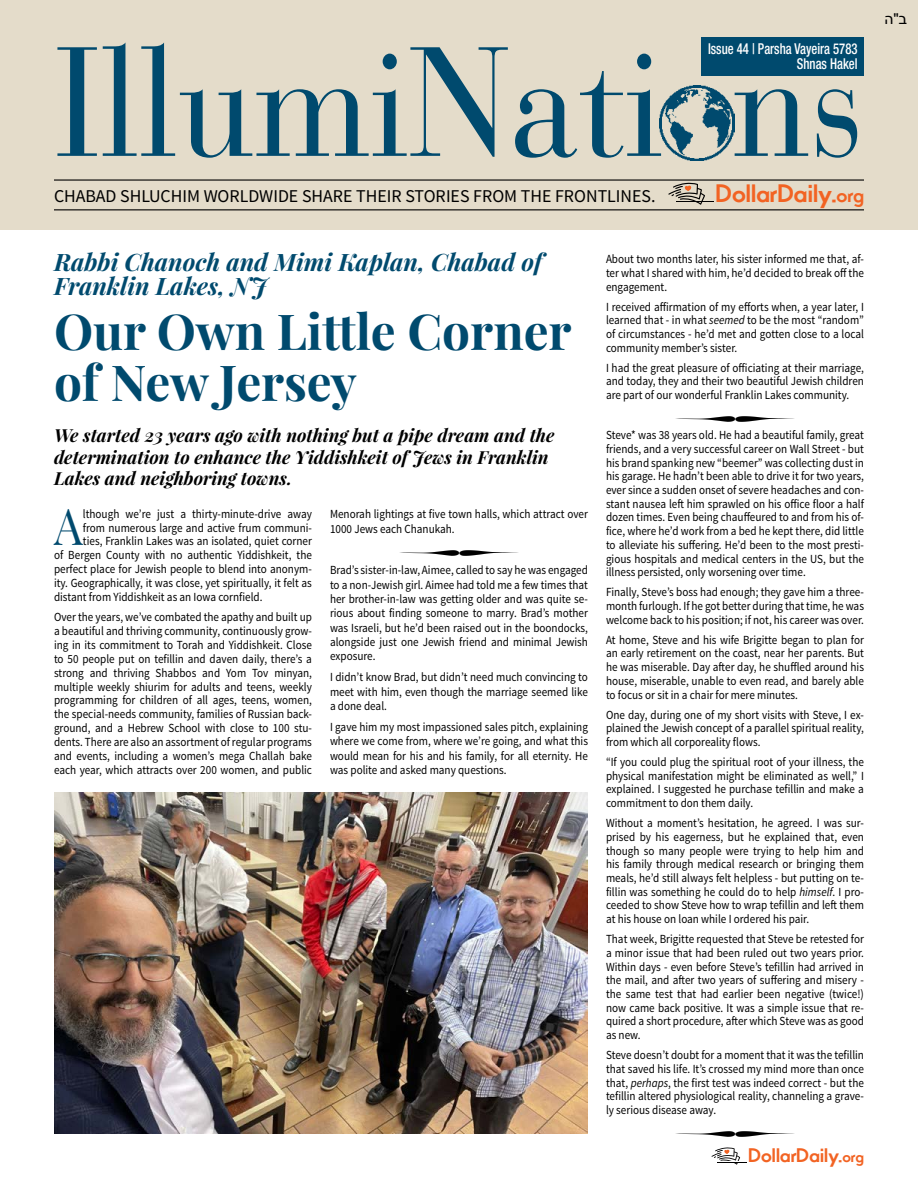
<style>
.page{position:relative;width:918px;height:1188px;background:#fff}
.page>*{position:absolute;margin:0;border:0;box-sizing:border-box;transform-origin:0 0}
.t1{font:154.2px "Bauer Bodoni Std";color:#004a6e;scale:.9 1}
.t2{font:50.55px "Playfair Display";color:#004a6e;scale:.9 1}
.t3{font:700 49.5px/51px "Playfair Display";color:#004a6e}
.t4{font:italic 700 24px/24px "Playfair Display";color:#004a6e}
.t5{font:700 24px "Movement";letter-spacing:-.005em;color:#f26323}
.t6{font:700 18.6px "Movement";letter-spacing:-.005em;color:#f26323}
.Intro{font:italic 700 18px/21.6px "Playfair Display";color:#000}
.t7{font:18px "Source Sans Pro";color:#000}
.t8{font:500 condensed 15px "Helvetica Neue LT Std";color:#fff;scale:.85 1}
.t9{font:15px "Arial";color:#000}
.t10{font:12.3px/13.6px "Source Sans Pro";color:#000;text-align:justify;scale:.9 1}
.s1{color:#e4dcca}
.s2{font-size:19.05px}
.s3{font-style:italic}
.s4{font-size:14.85px}
</style>
<div class="page">
<div style="left:0;top:0;width:918px;height:230px;background:#e4dcca"></div>
<hr style="left:54px;top:179px;width:810px;height:2px;background:#000">
<hr style="left:54px;top:209px;width:810px;height:1px;background:#000">
<div style="left:702px;top:37px;width:162px;height:38px;background:#004a6e"></div>
<svg style="left:668px;top:183px;width:37px;height:22px"></svg>
<hr style="left:676px;top:201px;width:37px;height:1px;background:#000">
<img style="left:660px;top:85px;width:75px;height:76px">
<svg style="left:712px;top:1147px;width:28px;height:18px"></svg>
<hr style="left:717px;top:1161px;width:30px;height:1px;background:#fff">
<hr style="left:717px;top:1162px;width:30px;height:1px;background:#000">
<img style="left:54px;top:793px;width:534px;height:341px">
<p class="t1" style="left:54px;top:11px;width:902px">IllumiNati<span class="s1">o</span>ns</p>
<p class="t7" style="left:54px;top:185px;width:603px">CHABAD SHLUCHIM WORLDWIDE SHARE THEIR STORIES FROM THE FRONTLINES.</p>
<p class="t8" style="left:708px;top:40px;width:178px">Issue 44 | Parsha Vayeira 5783</p>
<p class="t8" style="left:797px;top:55px;width:73px">Shnas Hakel</p>
<p class="t5" style="left:716px;top:178px;width:150px">DollarDaily.<span class="s2">org</span></p>
<p class="t4" style="left:54px;top:249px;width:490px">Rabbi Chanoch and Mimi Kaplan, Chabad of<br>Franklin Lakes, NJ</p>
<p class="t3" style="left:54px;top:306px;width:519px">Our Own Little Corner of New Jersey</p>
<p class="Intro" style="left:54px;top:424px;width:502px">We started 23 years ago with nothing but a pipe dream and the determination to enhance the Yiddishkeit of Jews in Franklin<br>Lakes and neighboring towns.</p>
<p class="t2" style="left:54px;top:495px;width:33px">A</p>
<p class="t10" style="left:83px;top:508px;width:256px">lthough we’re just a thirty-minute-drive away</p>
<p class="t10" style="left:83px;top:521px;width:256px">from numerous large and active frum communi-</p>
<p class="t10" style="left:83px;top:535px;width:256px">ties, Franklin Lakes was an isolated, quiet corner</p>
<p class="t10" style="left:54px;top:548px;width:288px">of Bergen County with no authentic Yiddishkeit, the</p>
<p class="t10" style="left:54px;top:562px;width:288px">perfect place for Jewish people to blend into anonym-</p>
<p class="t10" style="left:54px;top:576px;width:288px">ity. Geographically, it was close, yet spiritually, it felt as</p>
<p class="t10" style="left:54px;top:590px;width:233px">distant from Yiddishkeit as an Iowa cornfield.</p>
<p class="t10" style="left:54px;top:610px;width:288px">Over the years, we’ve combated the apathy and built up a beautiful and thriving community, continuously grow&shy;ing in its commitment to Torah and Yiddishkeit. Close to 50 people put on tefillin and daven daily, there’s a strong and thriving Shabbos and Yom Tov minyan, multiple weekly shiurim for adults and teens, weekly programming for children of all ages, teens, women, the special-needs community, families of Russian back&shy;ground, and a Hebrew School with close to 100 stu&shy;dents. There are also an assortment of regular programs and events, including a women’s mega Challah bake each year, which attracts over 200 women, and public</p>
<p class="t10" style="left:330px;top:507px;width:288px;line-height:14.4px">Menorah lightings at five town halls, which attract over<br>1000 Jews each Chanukah.</p>
<p class="t10" style="left:330px;top:563px;width:288px;line-height:14.4px">Brad’s sister-in-law, Aimee, called to say he was engaged to a non-Jewish girl. Aimee had told me a few times that her brother-in-law was getting older and was quite se-</p>
<p class="t10" style="left:330px;top:606px;width:288px;line-height:14.4px">rious about finding someone to marry. Brad’s mother was Israeli, but he’d been raised out in the boondocks, alongside just one Jewish friend and minimal Jewish exposure.</p>
<p class="t10" style="left:330px;top:670px;width:288px;line-height:14.4px">I didn’t know Brad, but didn’t need much convincing to meet with him, even though the marriage seemed like a done deal.</p>
<p class="t10" style="left:330px;top:720px;width:288px;line-height:14.4px">I gave him my most impassioned sales pitch, explaining where we come from, where we’re going, and what this would mean for his and his family, for all eternity. He was polite and asked many questions.</p>
<p class="t10" style="left:606px;top:252px;width:288px">About two months later, his sister informed me that, af&shy;ter what I shared with him, he’d decided to break off the engagement.</p>
<p class="t10" style="left:606px;top:300px;width:288px">I received affirmation of my efforts when, a year later, I learned that - in what <span class="s3">seemed</span> to be the most “random” of circumstances - he’d met and gotten close to a local community member’s sister.</p>
<p class="t10" style="left:606px;top:361px;width:288px">I had the great pleasure of officiating at their marriage, and today, they and their two beautiful Jewish children are part of our wonderful Franklin Lakes community.</p>
<p class="t10" style="left:606px;top:429px;width:288px">Steve* was 38 years old. He had a beautiful family, great friends, and a very successful career on Wall Street - but his brand spanking new “beemer” was collecting dust in his garage. He hadn’t been able to drive it for two years,</p>
<p class="t10" style="left:606px;top:483px;width:288px">ever since a sudden onset of severe headaches and con&shy;stant nausea left him sprawled on his office floor a half dozen times. Even being chauffeured to and from his of&shy;fice, where he’d work from a bed he kept there, did little to alleviate his suffering. He’d been to the most presti&shy;gious hospitals and medical centers in the US, but the illness persisted, only worsening over time.</p>
<p class="t10" style="left:606px;top:586px;width:288px">Finally, Steve’s boss had enough; they gave him a three&shy;month furlough. If he got better during that time, he was welcome back to his position; if not, his career was over.</p>
<p class="t10" style="left:606px;top:633px;width:288px">At home, Steve and his wife Brigitte began to plan for an early retirement on the coast, near her parents. But he was miserable. Day after day, he shuffled around his house, miserable, unable to even read, and barely able to focus or sit in a chair for mere minutes.</p>
<p class="t10" style="left:606px;top:708px;width:288px">One day, during one of my short visits with Steve, I ex&shy;plained the Jewish concept of a parallel spiritual reality, from which all corporeality flows.</p>
<p class="t10" style="left:606px;top:755px;width:288px">“If you could plug the spiritual root of your illness, the physical manifestation might be eliminated as well,” I explained. I suggested he purchase tefillin and make a commitment to don them daily.</p>
<p class="t10" style="left:606px;top:817px;width:288px">Without a moment’s hesitation, he agreed. I was sur&shy;prised by his eagerness, but he explained that, even though so many people were trying to help him and his family through medical research or bringing them meals, he’d still always felt helpless - but putting on te&shy;fillin was something he could do to help <span class="s3">himself</span>. I pro&shy;ceeded to show Steve how to wrap tefillin and left them at his house on loan while I ordered his pair.</p>
<p class="t10" style="left:606px;top:933px;width:288px">That week, Brigitte requested that Steve be retested for a minor issue that had been ruled out two years prior.<br>Within days - even before Steve’s tefillin had arrived in the mail, and after two years of suffering and misery - the same test that had earlier been negative (twice!) now came back positive. It was a simple issue that re&shy;quired a short procedure, after which Steve was as good as new.</p>
<p class="t10" style="left:606px;top:1048px;width:288px">Steve doesn’t doubt for a moment that it was the tefillin that saved his life. It’s crossed my mind more than once that, <span class="s3">perhaps</span>, the first test was indeed correct - but the tefillin altered physiological reality, channeling a grave&shy;ly serious disease away.</p>
<p class="t6" style="left:749px;top:1144px;width:117px">DollarDaily.<span class="s4">org</span></p>
<p class="t9" style="left:884px;top:9px;width:24px">ה ב"</p>
</div>
